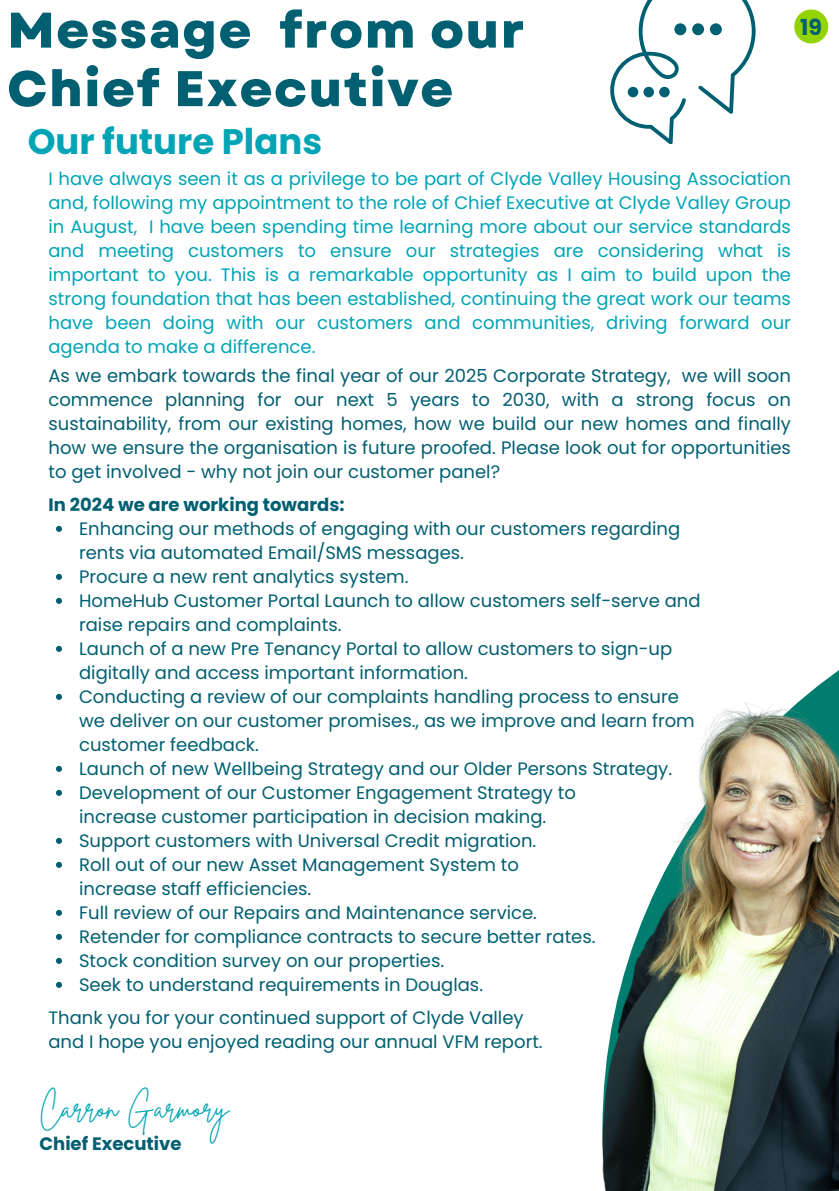
<style>
.page{position:relative;width:839px;height:1191px;background:#fff}
.page>*{position:absolute;margin:0;border:0;box-sizing:border-box;transform-origin:0 0}
.t1{font:800 50px/58.4px "Garet";letter-spacing:.03em;color:#005f71}
.t2{font:700 35.4px "Poppins";color:#00a4b5}
.t3{font:30px "Brittany Signature";color:#00a4b5}
.t4{font:700 22px "Poppins";color:#005f71}
.t5{font:18px/24px "Poppins";color:#005f71}
.t6{font:18px/24px "Poppins";color:#00a4b5;text-align:justify}
.t7{font:700 18px "Poppins";color:#005f71}
</style>
<div class="page">
<img style="left:602px;top:692px;width:236px;height:499px">
<svg style="left:56px;top:526px;width:6px;height:6px"></svg>
<svg style="left:56px;top:574px;width:6px;height:6px"></svg>
<svg style="left:56px;top:598px;width:6px;height:6px"></svg>
<svg style="left:56px;top:646px;width:6px;height:6px"></svg>
<svg style="left:56px;top:694px;width:6px;height:6px"></svg>
<svg style="left:56px;top:766px;width:6px;height:6px"></svg>
<svg style="left:56px;top:790px;width:6px;height:6px"></svg>
<svg style="left:56px;top:838px;width:6px;height:6px"></svg>
<svg style="left:56px;top:862px;width:6px;height:6px"></svg>
<svg style="left:56px;top:910px;width:6px;height:6px"></svg>
<svg style="left:56px;top:934px;width:6px;height:6px"></svg>
<svg style="left:56px;top:958px;width:6px;height:6px"></svg>
<svg style="left:56px;top:982px;width:6px;height:6px"></svg>
<svg style="left:610px;top:0;width:145px;height:144px"></svg>
<svg style="left:794px;top:9px;width:35px;height:35px"></svg>
<p class="t1" style="left:7px;top:1px;width:518px">Message from our<br>Chief Executive</p>
<p class="t2" style="left:28px;top:117px;width:296px">Our future Plans</p>
<p class="t6" style="left:48px;top:167px;width:744px">I have always seen it as a privilege to be part of Clyde Valley Housing Association and, following my appointment to the role of Chief Executive at Clyde Valley Group in August, I have been spending time learning more about our service standards and meeting customers to ensure our strategies are considering what is important to you. This is a remarkable opportunity as I aim to build upon the strong foundation that has been established, continuing the great work our teams have been doing with our customers and communities, driving forward our agenda to make a difference.</p>
<p class="t5" style="left:48px;top:364px;width:744px;text-align:justify">As we embark towards the final year of our 2025 Corporate Strategy, we will soon commence planning for our next 5 years to 2030, with a strong focus on sustainability, from our existing homes, how we build our new homes and finally how we ensure the organisation is future proofed. Please look out for opportunities to get involved - why not join our customer panel?</p>
<p class="t7" style="left:48px;top:492px;width:297px">In 2024 we are working towards:</p>
<p class="t5" style="left:79px;top:517px;width:602px">Enhancing our methods of engaging with our customers regarding rents via automated Email/SMS messages.</p>
<p class="t5" style="left:79px;top:565px;width:331px">Procure a new rent analytics system.</p>
<p class="t5" style="left:79px;top:589px;width:623px">HomeHub Customer Portal Launch to allow customers self-serve and raise repairs and complaints.</p>
<p class="t5" style="left:79px;top:637px;width:594px">Launch of a new Pre Tenancy Portal to allow customers to sign-up digitally and access important information.</p>
<p class="t5" style="left:79px;top:685px;width:617px">Conducting a review of our complaints handling process to ensure we deliver on our customer promises., as we improve and learn from customer feedback.</p>
<p class="t5" style="left:79px;top:757px;width:594px">Launch of new Wellbeing Strategy and our Older Persons Strategy.</p>
<p class="t5" style="left:79px;top:781px;width:498px">Development of our Customer Engagement Strategy to increase customer participation in decision making.</p>
<p class="t5" style="left:79px;top:829px;width:459px">Support customers with Universal Credit migration.</p>
<p class="t5" style="left:79px;top:853px;width:441px">Roll out of our new Asset Management System to increase staff efficiencies.</p>
<p class="t5" style="left:79px;top:901px;width:459px">Full review of our Repairs and Maintenance service.</p>
<p class="t5" style="left:79px;top:925px;width:518px">Retender for compliance contracts to secure better rates.</p>
<p class="t5" style="left:79px;top:949px;width:367px">Stock condition survey on our properties.</p>
<p class="t5" style="left:79px;top:973px;width:405px">Seek to understand requirements in Douglas.</p>
<p class="t5" style="left:48px;top:1005px;width:495px">Thank you for your continued support of Clyde Valley and I hope you enjoyed reading our annual VFM report.</p>
<p class="t3" style="left:39px;top:1088px;width:191px">Carron Garmory</p>
<p class="t7" style="left:39px;top:1131px;width:143px">Chief Executive</p>
<p class="t4" style="left:800px;top:12px;width:23px">19</p>
</div>
